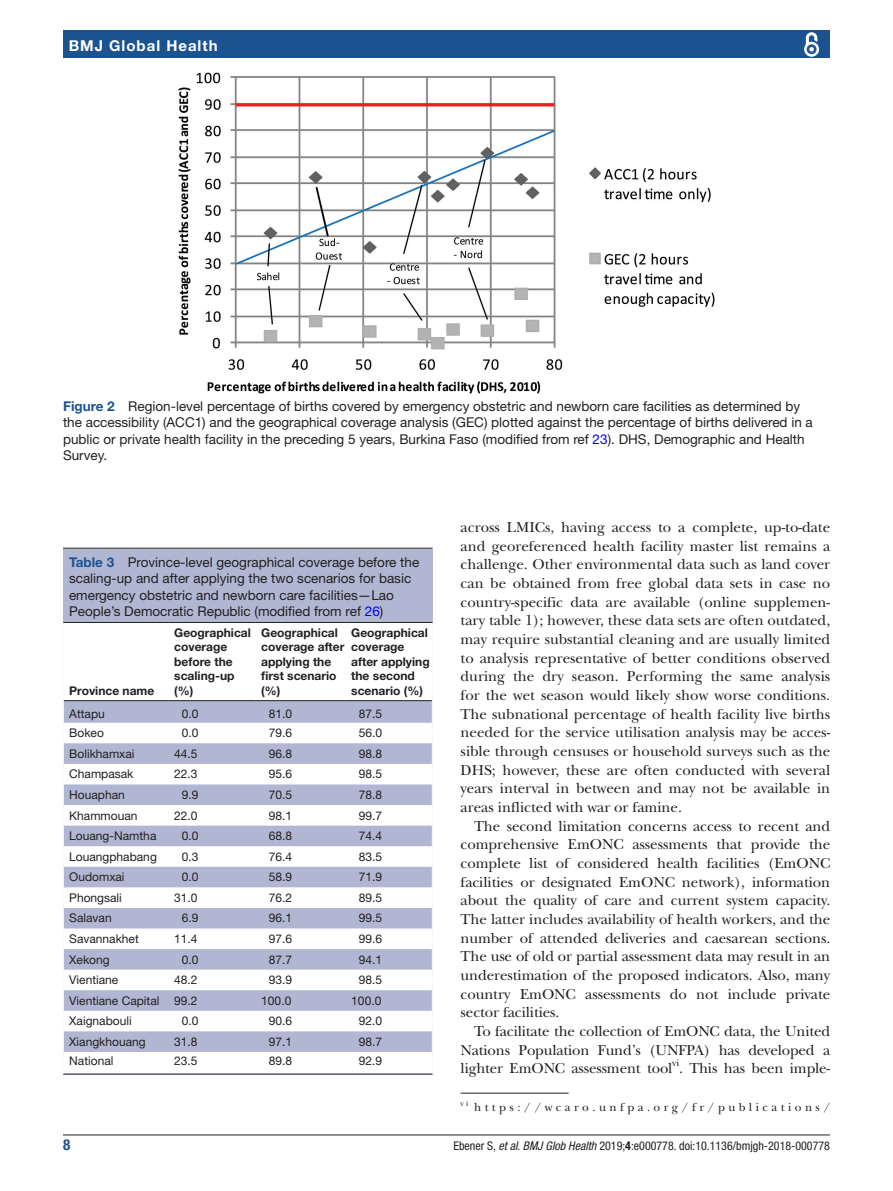
<style>
.page{position:relative;width:893px;height:1191px;background:#fff}
.page>*{position:absolute;margin:0;border:0;box-sizing:border-box;transform-origin:0 0}
.t1{font:15px/18.6px "New Baskerville";letter-spacing:-.005em;color:#231f20;text-align:justify}
.t2{font:700 15px "Helvetica Neue LT Std";letter-spacing:.065em;color:#fff}
.t3{font:700 condensed 15px "Helvetica Neue LT Std";color:#1b5391}
.t4{font:13.5px/16.2px "Helvetica Neue LT Std";color:#231f20}
.t5{font:12px "Helvetica Neue LT Std";color:#231f20}
.t6{font:700 12px/14.4px "Helvetica Neue LT Std";color:#231f20}
.t7{font:condensed 12px "Helvetica Neue LT Std";color:#231f20}
.t8{font:12px "New Baskerville";letter-spacing:.285em;color:#231f20}
.s1{font-weight:700;color:#1b5391}
.s2{color:#00f}
.s3{font-style:italic}
.s4{font-weight:700}
</style>
<div class="page">
<hr style="left:63px;top:1134px;width:767px;height:1px;background:#231f20">
<div style="left:63px;top:31px;width:767px;height:27px;background:#1b5391"></div>
<svg style="left:804px;top:32px;width:16px;height:25px"></svg>
<div style="left:808px;top:46px;width:7px;height:7px;border:1px solid #1b5391;border-radius:50%"></div>
<img style="left:178px;top:73px;width:537px;height:320px">
<div style="left:63px;top:548px;width:370px;height:526px;background:#b1b7d3"></div>
<hr style="left:63px;top:548px;width:370px;height:1px;background:#231f20">
<svg style="left:64px;top:623px;width:368px;height:450px;fill:#fff"></svg>
<hr style="left:63px;top:622px;width:105px;height:1px;background:#231f20">
<hr style="left:63px;top:700px;width:105px;height:1px;background:#231f20">
<hr style="left:168px;top:622px;width:87px;height:1px;background:#231f20">
<hr style="left:168px;top:700px;width:87px;height:1px;background:#231f20">
<hr style="left:255px;top:622px;width:90px;height:1px;background:#231f20">
<hr style="left:255px;top:700px;width:90px;height:1px;background:#231f20">
<hr style="left:345px;top:622px;width:87px;height:1px;background:#231f20">
<hr style="left:345px;top:700px;width:87px;height:1px;background:#231f20">
<hr style="left:63px;top:1073px;width:105px;height:1px;background:#231f20">
<hr style="left:168px;top:1073px;width:87px;height:1px;background:#231f20">
<hr style="left:255px;top:1073px;width:90px;height:1px;background:#231f20">
<hr style="left:345px;top:1073px;width:87px;height:1px;background:#231f20">
<hr style="left:63px;top:623px;width:1px;height:77px;background:#fff">
<svg style="left:63px;top:700px;width:1px;height:373px"></svg>
<hr style="left:432px;top:623px;width:1px;height:77px;background:#fff">
<svg style="left:432px;top:700px;width:1px;height:373px"></svg>
<hr style="left:461px;top:1092px;width:108px;height:1px;background:#231f20">
<p class="t2" style="left:69px;top:36px;width:150px">BMJ Global Health</p>
<p class="t4" style="left:63px;top:398px;width:751px"><span class="s1">Figure 2</span> Region-level percentage of births covered by emergency obstetric and newborn care facilities as determined by the accessibility (ACC1) and the geographical coverage analysis (GEC) plotted against the percentage of births delivered in a public or private health facility in the preceding 5 years, Burkina Faso (modified from ref <span class="s2">23</span>). DHS, Demographic and Health Survey.</p>
<p class="t4" style="left:69px;top:553px;width:352px"><span class="s1">Table 3</span> Province-level geographical coverage before the scaling-up and after applying the two scenarios for basic emergency obstetric and newborn care facilities—Lao People’s Democratic Republic (modified from ref <span class="s2">26</span>)</p>
<p class="t6" style="left:69px;top:683px;width:87px">Province name</p>
<p class="t6" style="left:174px;top:625px;width:78px">Geographical coverage before the scaling-up (%)</p>
<p class="t6" style="left:261px;top:625px;width:85px">Geographical coverage after applying the first scenario (%)</p>
<p class="t6" style="left:351px;top:625px;width:80px">Geographical coverage after applying the second scenario (%)</p>
<p class="t5" style="left:69px;top:707px;width:37px">Attapu</p>
<p class="t5" style="left:182px;top:707px;width:18px">0.0</p>
<p class="t5" style="left:269px;top:707px;width:25px">81.0</p>
<p class="t5" style="left:359px;top:707px;width:25px">87.5</p>
<p class="t5" style="left:69px;top:726px;width:36px">Bokeo</p>
<p class="t5" style="left:182px;top:726px;width:18px">0.0</p>
<p class="t5" style="left:269px;top:726px;width:25px">79.6</p>
<p class="t5" style="left:359px;top:726px;width:25px">56.0</p>
<p class="t5" style="left:69px;top:746px;width:67px">Bolikhamxai</p>
<p class="t5" style="left:174px;top:746px;width:25px">44.5</p>
<p class="t5" style="left:269px;top:746px;width:25px">96.8</p>
<p class="t5" style="left:359px;top:746px;width:25px">98.8</p>
<p class="t5" style="left:69px;top:767px;width:66px">Champasak</p>
<p class="t5" style="left:174px;top:767px;width:25px">22.3</p>
<p class="t5" style="left:269px;top:767px;width:25px">95.6</p>
<p class="t5" style="left:359px;top:767px;width:25px">98.5</p>
<p class="t5" style="left:69px;top:787px;width:57px">Houaphan</p>
<p class="t5" style="left:182px;top:787px;width:18px">9.9</p>
<p class="t5" style="left:269px;top:787px;width:25px">70.5</p>
<p class="t5" style="left:359px;top:787px;width:25px">78.8</p>
<p class="t5" style="left:69px;top:808px;width:70px">Khammouan</p>
<p class="t5" style="left:174px;top:808px;width:25px">22.0</p>
<p class="t5" style="left:269px;top:808px;width:25px">98.1</p>
<p class="t5" style="left:359px;top:808px;width:25px">99.7</p>
<p class="t5" style="left:69px;top:828px;width:89px">Louang-Namtha</p>
<p class="t5" style="left:182px;top:828px;width:18px">0.0</p>
<p class="t5" style="left:269px;top:828px;width:25px">68.8</p>
<p class="t5" style="left:359px;top:828px;width:25px">74.4</p>
<p class="t5" style="left:69px;top:849px;width:89px">Louangphabang</p>
<p class="t5" style="left:182px;top:849px;width:18px">0.3</p>
<p class="t5" style="left:269px;top:849px;width:25px">76.4</p>
<p class="t5" style="left:359px;top:849px;width:25px">83.5</p>
<p class="t5" style="left:69px;top:870px;width:57px">Oudomxai</p>
<p class="t5" style="left:182px;top:870px;width:18px">0.0</p>
<p class="t5" style="left:269px;top:870px;width:25px">58.9</p>
<p class="t5" style="left:359px;top:870px;width:25px">71.9</p>
<p class="t5" style="left:69px;top:890px;width:54px">Phongsali</p>
<p class="t5" style="left:174px;top:890px;width:25px">31.0</p>
<p class="t5" style="left:269px;top:890px;width:25px">76.2</p>
<p class="t5" style="left:359px;top:890px;width:25px">89.5</p>
<p class="t5" style="left:69px;top:911px;width:44px">Salavan</p>
<p class="t5" style="left:182px;top:911px;width:18px">6.9</p>
<p class="t5" style="left:269px;top:911px;width:25px">96.1</p>
<p class="t5" style="left:359px;top:911px;width:25px">99.5</p>
<p class="t5" style="left:69px;top:931px;width:71px">Savannakhet</p>
<p class="t5" style="left:174px;top:931px;width:25px">11.4</p>
<p class="t5" style="left:269px;top:931px;width:25px">97.6</p>
<p class="t5" style="left:359px;top:931px;width:25px">99.6</p>
<p class="t5" style="left:69px;top:952px;width:42px">Xekong</p>
<p class="t5" style="left:182px;top:952px;width:18px">0.0</p>
<p class="t5" style="left:269px;top:952px;width:25px">87.7</p>
<p class="t5" style="left:359px;top:952px;width:25px">94.1</p>
<p class="t5" style="left:69px;top:972px;width:51px">Vientiane</p>
<p class="t5" style="left:174px;top:972px;width:25px">48.2</p>
<p class="t5" style="left:269px;top:972px;width:25px">93.9</p>
<p class="t5" style="left:359px;top:972px;width:25px">98.5</p>
<p class="t5" style="left:69px;top:993px;width:130px">Vientiane Capital 99.2</p>
<p class="t5" style="left:261px;top:993px;width:32px">100.0</p>
<p class="t5" style="left:351px;top:993px;width:32px">100.0</p>
<p class="t5" style="left:69px;top:1014px;width:64px">Xaignabouli</p>
<p class="t5" style="left:182px;top:1014px;width:18px">0.0</p>
<p class="t5" style="left:269px;top:1014px;width:25px">90.6</p>
<p class="t5" style="left:359px;top:1014px;width:25px">92.0</p>
<p class="t5" style="left:69px;top:1034px;width:78px">Xiangkhouang</p>
<p class="t5" style="left:174px;top:1034px;width:25px">31.8</p>
<p class="t5" style="left:269px;top:1034px;width:25px">97.1</p>
<p class="t5" style="left:359px;top:1034px;width:25px">98.7</p>
<p class="t5" style="left:69px;top:1053px;width:46px">National</p>
<p class="t5" style="left:174px;top:1053px;width:25px">23.5</p>
<p class="t5" style="left:269px;top:1053px;width:25px">89.8</p>
<p class="t5" style="left:359px;top:1053px;width:25px">92.9</p>
<p class="t1" style="left:461px;top:518px;width:371px">across LMICs, having access to a complete, up-to-date and georeferenced health facility master list remains a challenge. Other environmental data such as land cover can be obtained from free global data sets in case no country-specific data are available (online supplemen&shy;tary table 1); however, these data sets are often outdated, may require substantial cleaning and are usually limited to analysis representative of better conditions observed during the dry season. Performing the same analysis for the wet season would likely show worse conditions.<br>The subnational percentage of health facility live births needed for the service utilisation analysis may be acces&shy;sible through censuses or household surveys such as the DHS; however, these are often conducted with several years interval in between and may not be available in areas inflicted with war or famine.</p>
<p class="t1" style="left:461px;top:816px;width:371px;text-indent:14px">The second limitation concerns access to recent and comprehensive EmONC assessments that provide the complete list of considered health facilities (EmONC facilities or designated EmONC network), information about the quality of care and current system capacity.<br>The latter includes availability of health workers, and the number of attended deliveries and caesarean sections.<br>The use of old or partial assessment data may result in an underestimation of the proposed indicators. Also, many country EmONC assessments do not include private sector facilities.</p>
<p class="t1" style="left:461px;top:1021px;width:371px;text-indent:14px">To facilitate the collection of EmONC data, the United Nations Population Fund’s (UNFPA) has developed a lighter EmONC assessment tool<sup>vi</sup>. This has been imple-</p>
<p class="t8" style="left:461px;top:1100px;width:371px"><sup>vi</sup> https://wcaro.unfpa.org/fr/publications/</p>
<p class="t3" style="left:63px;top:1135px;width:9px">8</p>
<p class="t7" style="left:453px;top:1138px;width:378px">Ebener S, <span class="s3">et al</span>. <span class="s3">BMJ Glob Health</span> 2019;<span class="s4">4</span>:e000778. doi:10.1136/bmjgh-2018-000778</p>
</div>
